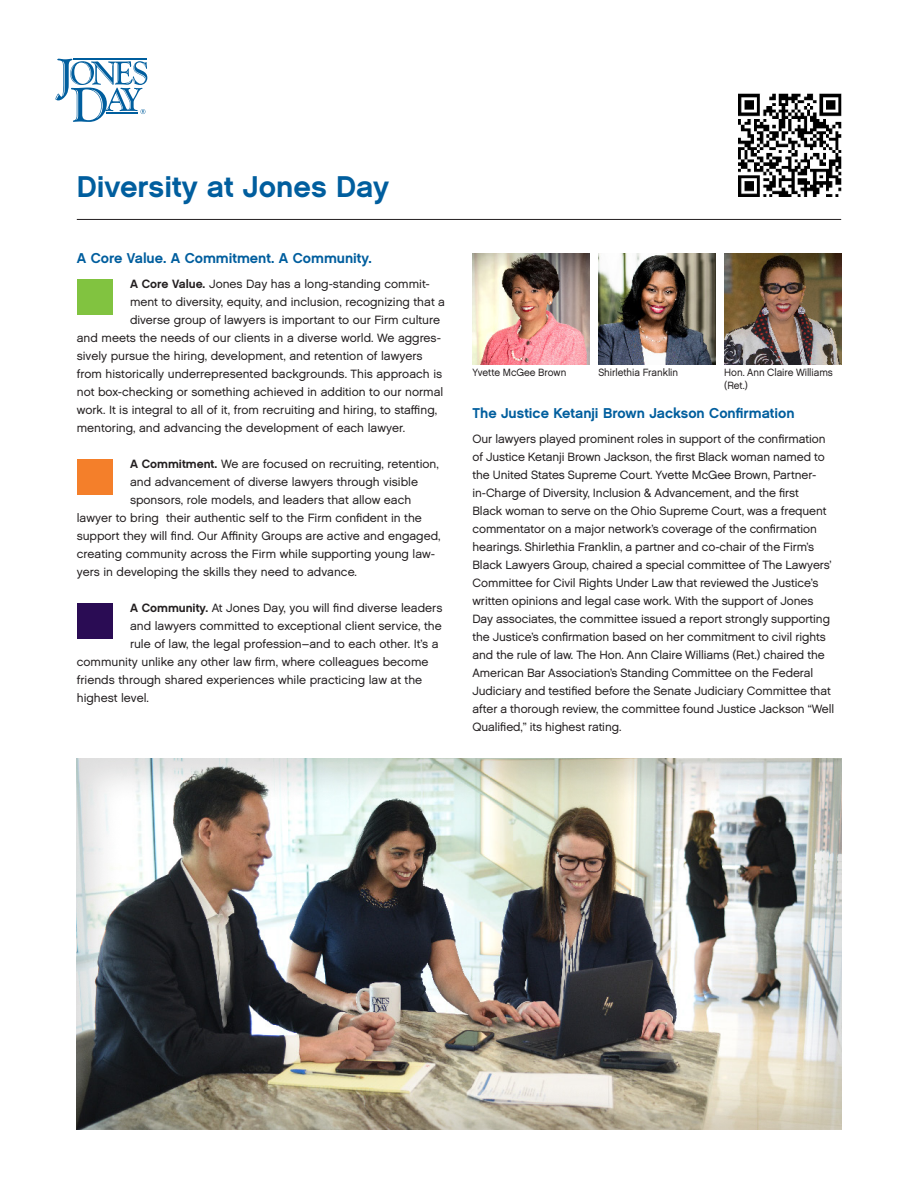
<style>
.page{position:relative;width:918px;height:1188px;background:#fff}
.page>*{position:absolute;margin:0;border:0;box-sizing:border-box;transform-origin:0 0}
.Handout_Title{font:30px "Chalet New York Nineteen Sixty";color:#005e9e}
.Subhead_-_Blue{font:14.25px "Chalet New York Nineteen Sixty";color:#005e9e}
.Body_Copy{font:12px/18px "Chalet London Nineteen Sixty";letter-spacing:-.005em;color:#231f20}
.t1{font:10.5px/12.8px "Chalet London Nineteen Sixty";letter-spacing:-.005em;color:#231f20;scale:.94 1}
.s1{font-family:"Chalet New York Nineteen Sixty"}
</style>
<div class="page">
<svg style="left:55px;top:59px;width:92px;height:63px"></svg>
<img style="left:724px;top:253px;width:117px;height:112px">
<img style="left:598px;top:253px;width:117px;height:112px">
<img style="left:472px;top:253px;width:117px;height:112px">
<hr style="left:77px;top:219px;width:764px;height:1px;background:#231f20">
<img style="left:739px;top:93px;width:102px;height:104px">
<div style="left:77px;top:280px;width:35px;height:35px;background:#81c340"></div>
<div style="left:77px;top:460px;width:35px;height:35px;background:#f47f2a"></div>
<div style="left:77px;top:604px;width:35px;height:35px;background:#2a0c54"></div>
<div style="left:77px;top:757px;width:765px;height:374px;background:#231f20;opacity:.15"></div>
<p class="Handout_Title" style="left:77px;top:168px;width:314px">Diversity at Jones Day</p>
<p class="Subhead_-_Blue" style="left:77px;top:250px;width:296px">A Core Value. A Commitment. A Community.</p>
<p class="Body_Copy" style="left:130px;top:275px;width:301px"><span class="s1">A Core Value.</span> Jones Day has a long-standing commit-</p>
<p class="Body_Copy" style="left:130px;top:293px;width:317px">ment to diversity, equity, and inclusion, recognizing that a</p>
<p class="Body_Copy" style="left:130px;top:311px;width:312px">diverse group of lawyers is important to our Firm culture</p>
<p class="Body_Copy" style="left:77px;top:329px;width:366px">and meets the needs of our clients in a diverse world. We aggres-</p>
<p class="Body_Copy" style="left:77px;top:347px;width:347px">sively pursue the hiring, development, and retention of lawyers</p>
<p class="Body_Copy" style="left:77px;top:365px;width:367px">from historically underrepresented backgrounds. This approach is</p>
<p class="Body_Copy" style="left:77px;top:383px;width:368px">not box-checking or something achieved in addition to our normal</p>
<p class="Body_Copy" style="left:77px;top:401px;width:362px">work. It is integral to all of it, from recruiting and hiring, to staffing,</p>
<p class="Body_Copy" style="left:77px;top:419px;width:330px">mentoring, and advancing the development of each lawyer.</p>
<p class="Body_Copy" style="left:130px;top:455px;width:310px"><span class="s1">A Commitment.</span> We are focused on recruiting, retention,</p>
<p class="Body_Copy" style="left:130px;top:473px;width:290px">and advancement of diverse lawyers through visible</p>
<p class="Body_Copy" style="left:130px;top:491px;width:283px">sponsors, role models, and leaders that allow each</p>
<p class="Body_Copy" style="left:77px;top:509px;width:347px">lawyer to bring their authentic self to the Firm confident in the</p>
<p class="Body_Copy" style="left:77px;top:527px;width:365px">support they will find. Our Affinity Groups are active and engaged,</p>
<p class="Body_Copy" style="left:77px;top:545px;width:360px">creating community across the Firm while supporting young law-</p>
<p class="Body_Copy" style="left:77px;top:563px;width:282px">yers in developing the skills they need to advance.</p>
<p class="Body_Copy" style="left:130px;top:599px;width:314px"><span class="s1">A Community.</span> At Jones Day, you will find diverse leaders</p>
<p class="Body_Copy" style="left:130px;top:617px;width:313px">and lawyers committed to exceptional client service, the</p>
<p class="Body_Copy" style="left:130px;top:635px;width:310px">rule of law, the legal profession–and to each other. It’s a</p>
<p class="Body_Copy" style="left:77px;top:653px;width:353px">community unlike any other law firm, where colleagues become</p>
<p class="Body_Copy" style="left:77px;top:671px;width:347px">friends through shared experiences while practicing law at the</p>
<p class="Body_Copy" style="left:77px;top:689px;width:74px">highest level.</p>
<p class="t1" style="left:472px;top:366px;width:101px">Yvette McGee Brown</p>
<p class="t1" style="left:598px;top:366px;width:86px">Shirlethia Franklin</p>
<p class="t1" style="left:724px;top:366px;width:117px">Hon. Ann Claire Williams (Ret.)</p>
<p class="Subhead_-_Blue" style="left:472px;top:404px;width:324px">The Justice Ketanji Brown Jackson Confirmation</p>
<p class="Body_Copy" style="left:472px;top:429px;width:363px">Our lawyers played prominent roles in support of the confirmation of Justice Ketanji Brown Jackson, the first Black woman named to the United States Supreme Court. Yvette McGee Brown, Partner&shy;in-Charge of Diversity, Inclusion &amp; Advancement, and the first<br>Black woman to serve on the Ohio Supreme Court, was a frequent commentator on a major network’s coverage of the confirmation hearings. Shirlethia Franklin, a partner and co-chair of the Firm’s Black Lawyers Group, chaired a special committee of The Lawyers’ Committee for Civil Rights Under Law that reviewed the Justice’s written opinions and legal case work. With the support of Jones Day associates, the committee issued a report strongly supporting the Justice’s confirmation based on her commitment to civil rights and the rule of law. The Hon. Ann Claire Williams (Ret.) chaired the American Bar Association’s Standing Committee on the Federal Judiciary and testified before the Senate Judiciary Committee that after a thorough review, the committee found Justice Jackson “Well Qualified,” its highest rating.</p>
</div>
